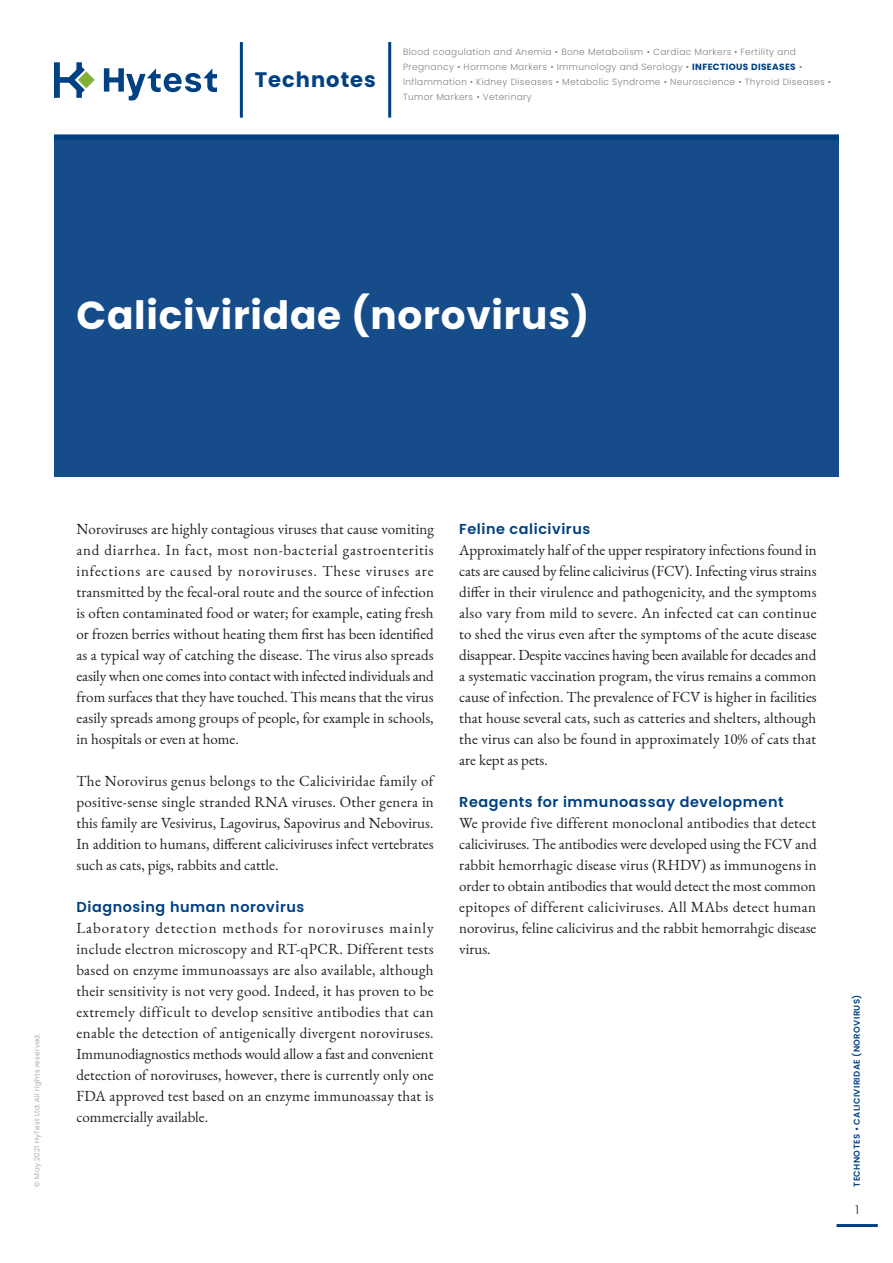
<style>
.page{position:relative;width:893px;height:1263px;background:#fff}
.page>*{position:absolute;margin:0;border:0;box-sizing:border-box;transform-origin:0 0}
.Otsikko{font:700 39px "Poppins";letter-spacing:.02em;color:#fff}
.t1{font:700 21px "Poppins";letter-spacing:.05em;color:#014081}
.Leipäteksti{font:15px/21px "EB Garamond";color:#231f20;text-align:justify}
.Väliotsikko_pienellä{font:600 14.4px "Poppins";letter-spacing:.04em;color:#014081}
.t2{font:300 12px "Poppins";color:#002842}
.t3{font:300 9px/15px "Poppins";letter-spacing:.04em;color:#808285}
.t4{font:600 8.55px "Poppins";letter-spacing:.04em;color:#014081}
.t5{font:300 7.05px "Poppins";letter-spacing:.04em;color:#939598}
.s1{font-weight:700;color:#014081}
</style>
<div class="page">
<hr style="left:836px;top:1224px;width:42px;height:3px;background:#014081">
<svg style="left:54px;top:62px;width:41px;height:36px"></svg>
<svg style="left:104px;top:68px;width:113px;height:33px"></svg>
<hr style="left:240px;top:42px;width:3px;height:76px;background:#014081">
<hr style="left:388px;top:42px;width:3px;height:76px;background:#014081">
<div style="left:54px;top:134px;width:785px;height:6px;background:#014081"></div>
<div style="left:54px;top:140px;width:785px;height:337px;background:#174c8a"></div>
<h2 class="t1" style="left:255px;top:68px;width:123px">Technotes</h2>
<p class="t3" style="left:403px;top:45px;width:429px">Blood coagulation and Anemia • Bone Metabolism • Cardiac Markers • Fertility and Pregnancy • Hormone Markers • Immunology and Serology • <span class="s1">INFECTIOUS DISEASES</span> • Inflammation • Kidney Diseases • Metabolic Syndrome • Neuroscience • Thyroid Diseases • Tumor Markers • Veterinary</p>
<p class="Otsikko" style="left:77px;top:293px;width:514px">Caliciviridae (norovirus)</p>
<p class="t5" style="left:33px;top:1187px;width:155px;rotate:-90deg">© May 2021 HyTest Ltd. All rights reserved.</p>
<p class="Leipäteksti" style="left:77px;top:518px;width:359px">Noroviruses are highly contagious viruses that cause vomiting and diarrhea. In fact, most non-bacterial gastroenteritis infections are caused by noroviruses. These viruses are transmitted by the fecal-oral route and the source of infection is often contaminated food or water; for example, eating fresh or frozen berries without heating them first has been identified as a typical way of catching the disease. The virus also spreads easily when one comes into contact with infected individuals and from surfaces that they have touched. This means that the virus easily spreads among groups of people, for example in schools, in hospitals or even at home.</p>
<p class="Leipäteksti" style="left:77px;top:770px;width:359px">The Norovirus genus belongs to the Caliciviridae family of positive-sense single stranded RNA viruses. Other genera in this family are Vesivirus, Lagovirus, Sapovirus and Nebovirus.<br>In addition to humans, different caliciviruses infect vertebrates such as cats, pigs, rabbits and cattle.</p>
<p class="Väliotsikko_pienellä" style="left:77px;top:898px;width:229px">Diagnosing human norovirus</p>
<p class="Leipäteksti" style="left:77px;top:917px;width:359px">Laboratory detection methods for noroviruses mainly include electron microscopy and RT-qPCR. Different tests based on enzyme immunoassays are also available, although their sensitivity is not very good. Indeed, it has proven to be extremely difficult to develop sensitive antibodies that can enable the detection of antigenically divergent noroviruses.<br>Immunodiagnostics methods would allow a fast and convenient detection of noroviruses, however, there is currently only one FDA approved test based on an enzyme immunoassay that is commercially available.</p>
<p class="Väliotsikko_pienellä" style="left:459px;top:520px;width:133px">Feline calicivirus</p>
<p class="Leipäteksti" style="left:459px;top:539px;width:359px">Approximately half of the upper respiratory infections found in cats are caused by feline calicivirus (FCV). Infecting virus strains differ in their virulence and pathogenicity, and the symptoms also vary from mild to severe. An infected cat can continue to shed the virus even after the symptoms of the acute disease disappear. Despite vaccines having been available for decades and a systematic vaccination program, the virus remains a common cause of infection. The prevalence of FCV is higher in facilities that house several cats, such as catteries and shelters, although the virus can also be found in approximately 10% of cats that are kept as pets.</p>
<p class="Väliotsikko_pienellä" style="left:459px;top:793px;width:326px">Reagents for immunoassay development</p>
<p class="Leipäteksti" style="left:459px;top:812px;width:359px">We provide five different monoclonal antibodies that detect caliciviruses. The antibodies were developed using the FCV and rabbit hemorrhagic disease virus (RHDV) as immunogens in order to obtain antibodies that would detect the most common epitopes of different caliciviruses. All MAbs detect human norovirus, feline calicivirus and the rabbit hemorrahgic disease virus.</p>
<p class="t4" style="left:852px;top:1187px;width:194px;rotate:-90deg">TECHNOTES • CALICIVIRIDAE (NOROVIRUS)</p>
<p class="t2" style="left:855px;top:1202px;width:5px">1</p>
</div>
